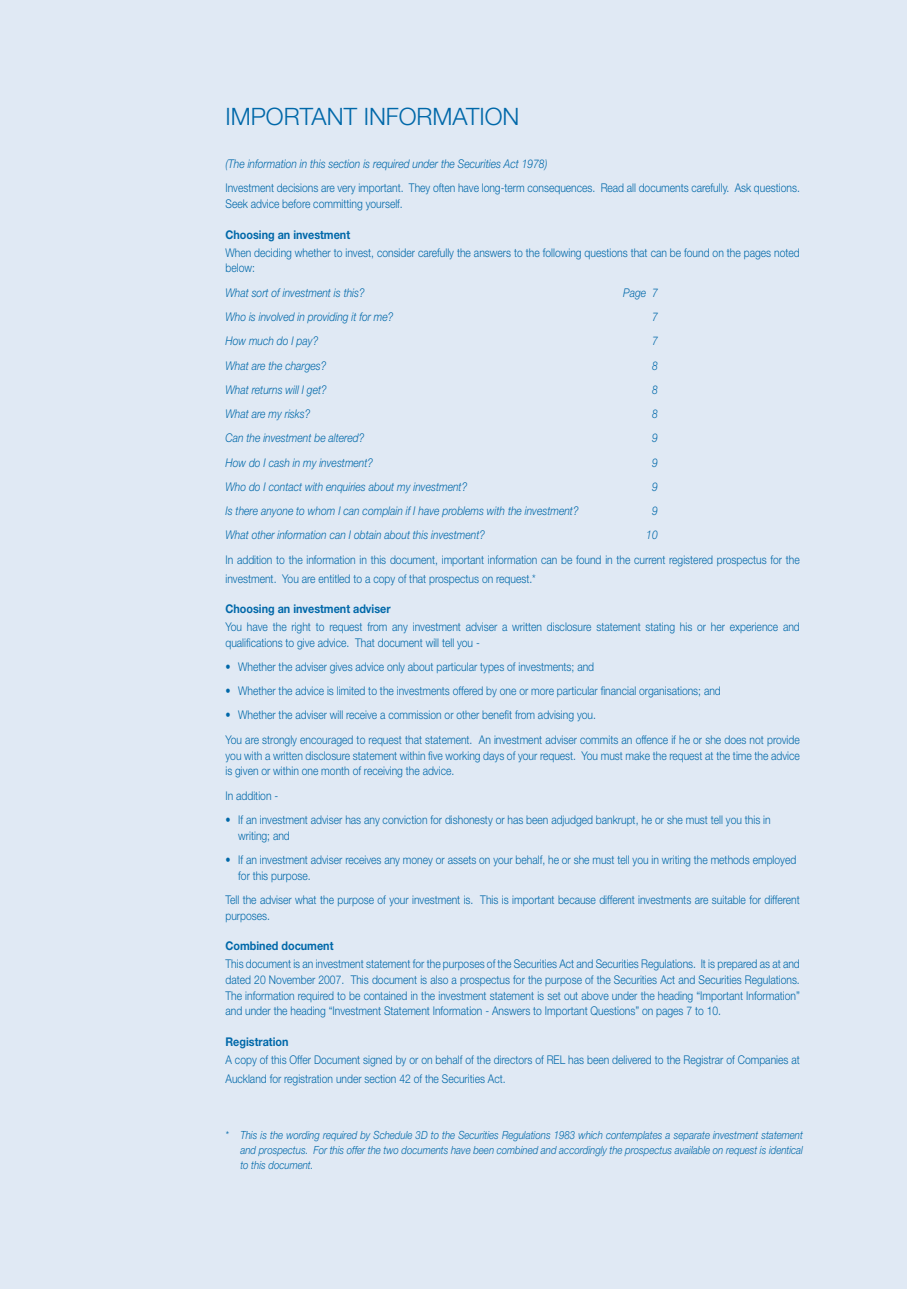
<style>
.page{position:relative;width:919px;height:1289px;background:#fff}
.page>*{position:absolute;margin:0;border:0;box-sizing:border-box;transform-origin:0 0}
.t1{font:300 24px "Helvetica Neue";color:#0068a9}
.t2{font:300 12px/15.8px "Helvetica Neue";color:#0068a9;scale:.86 1}
.t3{font:italic 300 12px "Helvetica Neue";color:#0068a9;scale:.86 1}
.t4{font:700 12px "Helvetica Neue";color:#0068a9;scale:.9 1}
.t5{font:italic 300 11.25px/15px "Helvetica Neue";color:#0068a9;text-align:justify;scale:.86 1}
</style>
<div class="page">
<div style="left:0;top:0;width:906px;height:1288px;background:#e0e9f4"></div>
<h1 class="t1" style="left:225px;top:108px;width:295px">IMPORTANT INFORMATION</h1>
<p class="t3" style="left:225px;top:159px;width:376px">(The information in this section is required under the Securities Act 1978)</p>
<p class="t2" style="left:225px;top:181px;width:669px">Investment decisions are very important. They often have long-term consequences. Read all documents carefully. Ask questions.<br>Seek advice before committing yourself.</p>
<p class="t4" style="left:225px;top:230px;width:140px">Choosing an investment</p>
<p class="t2" style="left:225px;top:246px;width:669px">When deciding whether to invest, consider carefully the answers to the following questions that can be found on the pages noted below:</p>
<p class="t3" style="left:225px;top:288px;width:163px">What sort of investment is this?</p>
<p class="t3" style="left:623px;top:288px;width:42px">Page 7</p>
<p class="t3" style="left:225px;top:312px;width:197px">Who is involved in providing it for me?</p>
<p class="t3" style="left:652px;top:312px;width:8px">7</p>
<p class="t3" style="left:225px;top:337px;width:109px">How much do I pay?</p>
<p class="t3" style="left:652px;top:337px;width:8px">7</p>
<p class="t3" style="left:225px;top:361px;width:119px">What are the charges?</p>
<p class="t3" style="left:652px;top:361px;width:8px">8</p>
<p class="t3" style="left:225px;top:385px;width:119px">What returns will I get?</p>
<p class="t3" style="left:652px;top:385px;width:8px">8</p>
<p class="t3" style="left:225px;top:409px;width:100px">What are my risks?</p>
<p class="t3" style="left:652px;top:409px;width:8px">8</p>
<p class="t3" style="left:225px;top:434px;width:163px">Can the investment be altered?</p>
<p class="t3" style="left:652px;top:434px;width:8px">9</p>
<p class="t3" style="left:225px;top:458px;width:173px">How do I cash in my investment?</p>
<p class="t3" style="left:652px;top:458px;width:8px">9</p>
<p class="t3" style="left:225px;top:482px;width:282px">Who do I contact with enquiries about my investment?</p>
<p class="t3" style="left:652px;top:482px;width:8px">9</p>
<p class="t3" style="left:225px;top:506px;width:412px">Is there anyone to whom I can complain if I have problems with the investment?</p>
<p class="t3" style="left:652px;top:506px;width:8px">9</p>
<p class="t3" style="left:225px;top:531px;width:303px">What other information can I obtain about this investment?</p>
<p class="t3" style="left:646px;top:531px;width:15px">10</p>
<p class="t2" style="left:225px;top:550px;width:669px;line-height:19.5px">In addition to the information in this document, important information can be found in the current registered prospectus for the investment. You are entitled to a copy of that prospectus on request.*</p>
<p class="t4" style="left:225px;top:604px;width:185px">Choosing an investment adviser</p>
<p class="t2" style="left:225px;top:620px;width:669px">You have the right to request from any investment adviser a written disclosure statement stating his or her experience and qualifications to give advice. That document will tell you -</p>
<p class="t2" style="left:225px;top:660px;width:430px">• Whether the adviser gives advice only about particular types of investments; and</p>
<p class="t2" style="left:225px;top:684px;width:577px">• Whether the advice is limited to the investments offered by one or more particular financial organisations; and</p>
<p class="t2" style="left:225px;top:704px;width:669px;line-height:24.3px">• Whether the adviser will receive a commission or other benefit from advising you.<br>You are strongly encouraged to request that statement. An investment adviser commits an offence if he or she does not provide</p>
<p class="t2" style="left:225px;top:748px;width:669px">you with a written disclosure statement within five working days of your request. You must make the request at the time the advice is given or within one month of receiving the advice.</p>
<p class="t2" style="left:225px;top:788px;width:63px">In addition -</p>
<p class="t2" style="left:238px;top:812px;width:620px;text-indent:-13px">• If an investment adviser has any conviction for dishonesty or has been adjudged bankrupt, he or she must tell you this in writing; and</p>
<p class="t2" style="left:238px;top:852px;width:650px;text-indent:-13px">• If an investment adviser receives any money or assets on your behalf, he or she must tell you in writing the methods employed for this purpose.</p>
<p class="t2" style="left:225px;top:892px;width:669px">Tell the adviser what the purpose of your investment is. This is important because different investments are suitable for different purposes.</p>
<p class="t4" style="left:225px;top:941px;width:121px">Combined document</p>
<p class="t2" style="left:225px;top:957px;width:669px;text-align:justify">This document is an investment statement for the purposes of the Securities Act and Securities Regulations. It is prepared as at and dated 20 November 2007. This document is also a prospectus for the purpose of the Securities Act and Securities Regulations.<br>The information required to be contained in the investment statement is set out above under the heading “Important Information” and under the heading “Investment Statement Information - Answers to Important Questions” on pages 7 to 10.</p>
<p class="t4" style="left:225px;top:1037px;width:71px">Registration</p>
<p class="t2" style="left:225px;top:1051px;width:669px;line-height:19.5px">A copy of this Offer Document signed by or on behalf of the directors of REL has been delivered to the Registrar of Companies at<br>Auckland for registration under section 42 of the Securities Act.</p>
<p class="t5" style="left:240px;top:1128px;width:655px;text-indent:-15px">* This is the wording required by Schedule 3D to the Securities Regulations 1983 which contemplates a separate investment statement and prospectus. For this offer the two documents have been combined and accordingly the prospectus available on request is identical to this document.</p>
</div>
